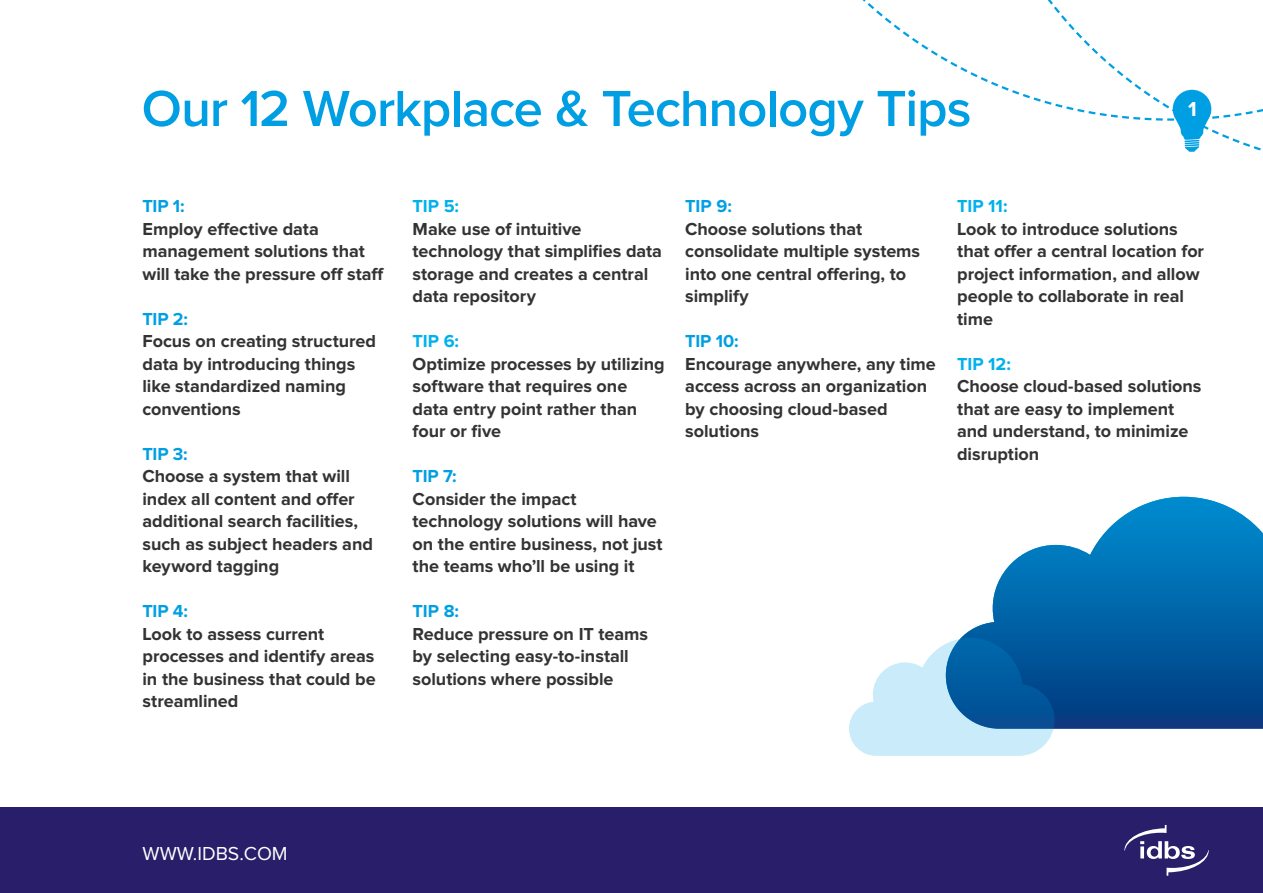
<style>
.page{position:relative;width:1263px;height:893px;background:#fff}
.page>*{position:absolute;margin:0;border:0;box-sizing:border-box;transform-origin:0 0}
.t1{font:600 52.5px "Proxima Nova";letter-spacing:-.02em;color:#009fe3}
.t2{font:700 21px "Proxima Nova";color:#fff}
.t3{font:19.5px "Proxima Nova";color:#fff}
.t4{font:700 18px/22.5px "Proxima Nova";letter-spacing:-.005em;color:#333}
.t5{font:700 18px "Proxima Nova";letter-spacing:-.005em;color:#009fe3}
.t6{font:700 18px "Proxima Nova";letter-spacing:-.005em;color:#00b1eb}
.s1{color:#fff}
</style>
<div class="page">
<div style="left:0;top:808px;width:1263px;height:85px;background:#281e69"></div>
<svg style="left:1124px;top:825px;width:85px;height:51px"></svg>
<svg style="left:862px;top:0;width:311px;height:121px"></svg>
<svg style="left:1173px;top:89px;width:90px;height:63px"></svg>
<svg style="left:961px;top:497px;width:302px;height:232px"></svg>
<svg style="left:849px;top:638px;width:206px;height:118px"></svg>
<h1 class="t1" style="left:142px;top:69px;width:831px">Our 12 Workplace &amp; Technology Tips</h1>
<p class="t2" style="left:1188px;top:99px;width:10px">1</p>
<p class="t5" style="left:142px;top:198px;width:44px">TIP 1:</p>
<p class="t4" style="left:142px;top:218px;width:243px">Employ effective data management solutions that will take the pressure off staff</p>
<p class="t5" style="left:142px;top:311px;width:47px">TIP 2:</p>
<p class="t4" style="left:142px;top:331px;width:235px">Focus on creating structured data by introducing things like standardized naming conventions</p>
<p class="t5" style="left:142px;top:446px;width:47px">TIP 3:</p>
<p class="t4" style="left:142px;top:466px;width:232px">Choose a system that will index all content and offer additional search facilities, such as subject headers and keyword tagging</p>
<p class="t5" style="left:142px;top:603px;width:47px">TIP 4:</p>
<p class="t4" style="left:142px;top:623px;width:235px">Look to assess current processes and identify areas in the business that could be streamlined</p>
<p class="t6" style="left:413px;top:198px;width:48px">TIP 5:</p>
<p class="t4" style="left:413px;top:218px;width:251px">Make use of intuitive technology that simplifies data storage and creates a central data repository</p>
<p class="t6" style="left:413px;top:333px;width:48px">TIP 6:</p>
<p class="t4" style="left:413px;top:353px;width:253px">Optimize processes by utilizing software that requires one data entry point rather than four or five</p>
<p class="t5" style="left:413px;top:468px;width:45px">TIP 7:</p>
<p class="t4" style="left:413px;top:488px;width:252px">Consider the impact technology solutions will have on the entire business, not just the teams who’ll be using it</p>
<p class="t5" style="left:413px;top:603px;width:48px">TIP 8:</p>
<p class="t4" style="left:413px;top:623px;width:237px">Reduce pressure on IT teams by selecting easy-to-install solutions where possible</p>
<p class="t5" style="left:685px;top:198px;width:48px">TIP 9:</p>
<p class="t4" style="left:685px;top:218px;width:236px">Choose solutions that consolidate multiple systems into one central offering, to simplify</p>
<p class="t5" style="left:685px;top:333px;width:55px">TIP 10:</p>
<p class="t4" style="left:685px;top:353px;width:252px">Encourage anywhere, any time access across an organization by choosing cloud-based solutions</p>
<p class="t6" style="left:957px;top:198px;width:52px">TIP 11:</p>
<p class="t4" style="left:957px;top:218px;width:248px">Look to introduce solutions that offer a central location for project information, and allow people to collaborate in real time</p>
<p class="t6" style="left:957px;top:356px;width:55px">TIP 12:</p>
<p class="t4" style="left:957px;top:376px;width:246px">Choose cloud-based solutions that are easy to implement and understand, to minimize disruption<span class="s1">esses</span></p>
<p class="t3" style="left:142px;top:845px;width:147px">WWW.IDBS.COM</p>
</div>
